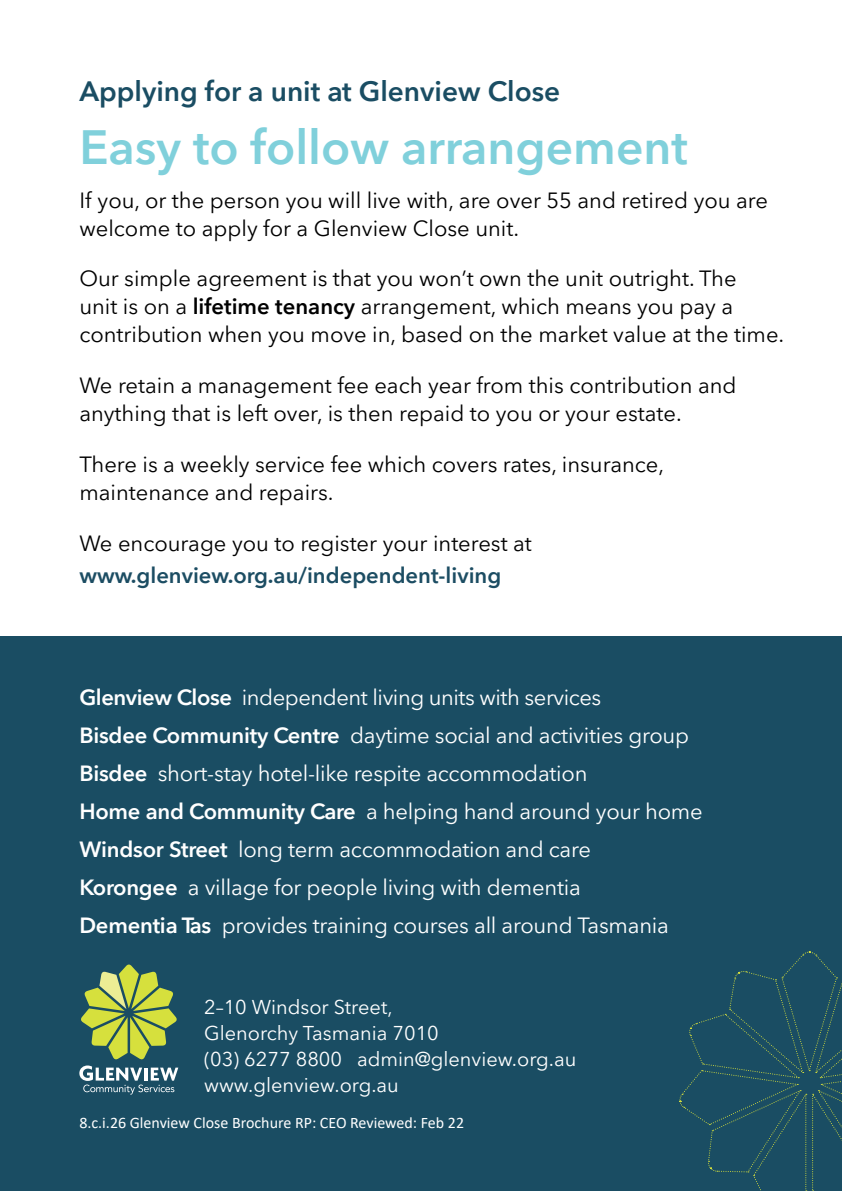
<style>
.page{position:relative;width:842px;height:1191px;background:#fff}
.page>*{position:absolute;margin:0;border:0;box-sizing:border-box;transform-origin:0 0}
.t1{font:600 48px "Avenir Next LT Pro";color:#80d0db}
.t2{font:600 28px "Avenir Next LT Pro";color:#1a4d63}
.t3{font:22px/28px "Avenir Next LT Pro";color:#000}
.t4{font:22px/38px "Avenir Next LT Pro";letter-spacing:-.01em;color:#fff}
.t5{font:600 22px "Avenir Next LT Pro";color:#1c4d63}
.t6{font:20px/26px "Avenir Next LT Pro";color:#fff}
.t7{font:16px "Calibri";color:#fff}
.s1{font-weight:600}
</style>
<div class="page">
<div style="left:0;top:636px;width:842px;height:555px;background:#1a4d63"></div>
<svg style="left:79px;top:1065px;width:99px;height:29px"></svg>
<svg style="left:81px;top:964px;width:96px;height:95px"></svg>
<svg style="left:679px;top:951px;width:163px;height:240px"></svg>
<p class="t2" style="left:79px;top:74px;width:482px">Applying for a unit at Glenview Close</p>
<h1 class="t1" style="left:79px;top:118px;width:610px">Easy to follow arrangement</h1>
<p class="t3" style="left:79px;top:186px;width:690px">If you, or the person you will live with, are over 55 and retired you are welcome to apply for a Glenview Close unit.</p>
<p class="t3" style="left:79px;top:265px;width:706px">Our simple agreement is that you won’t own the unit outright. The<br>unit is on a <span class="s1">lifetime tenancy</span> arrangement, which means you pay a contribution when you move in, based on the market value at the time.</p>
<p class="t3" style="left:79px;top:371px;width:659px">We retain a management fee each year from this contribution and anything that is left over, is then repaid to you or your estate.</p>
<p class="t3" style="left:79px;top:450px;width:586px">There is a weekly service fee which covers rates, insurance, maintenance and repairs.</p>
<p class="t3" style="left:79px;top:529px;width:454px">We encourage you to register your interest at</p>
<p class="t5" style="left:79px;top:561px;width:423px">www.glenview.org.au/independent-living</p>
<p class="t4" style="left:79px;top:678px;width:625px"><span class="s1">Glenview Close</span> independent living units with services<br><span class="s1">Bisdee Community Centre</span> daytime social and activities group <span class="s1">Bisdee</span> short-stay hotel-like respite accommodation<br><span class="s1">Home and Community Care</span> a helping hand around your home <span class="s1">Windsor Street</span> long term accommodation and care<br><span class="s1">Korongee</span> a village for people living with dementia<br><span class="s1">Dementia Tas</span> provides training courses all around Tasmania</p>
<p class="t6" style="left:204px;top:994px;width:374px">2–10 Windsor Street,<br>Glenorchy Tasmania 7010<br>(03) 6277 8800 admin@glenview.org.au www.glenview.org.au</p>
<p class="t7" style="left:79px;top:1111px;width:386px">8.c.i.26 Glenview Close Brochure RP: CEO Reviewed: Feb 22</p>
</div>
